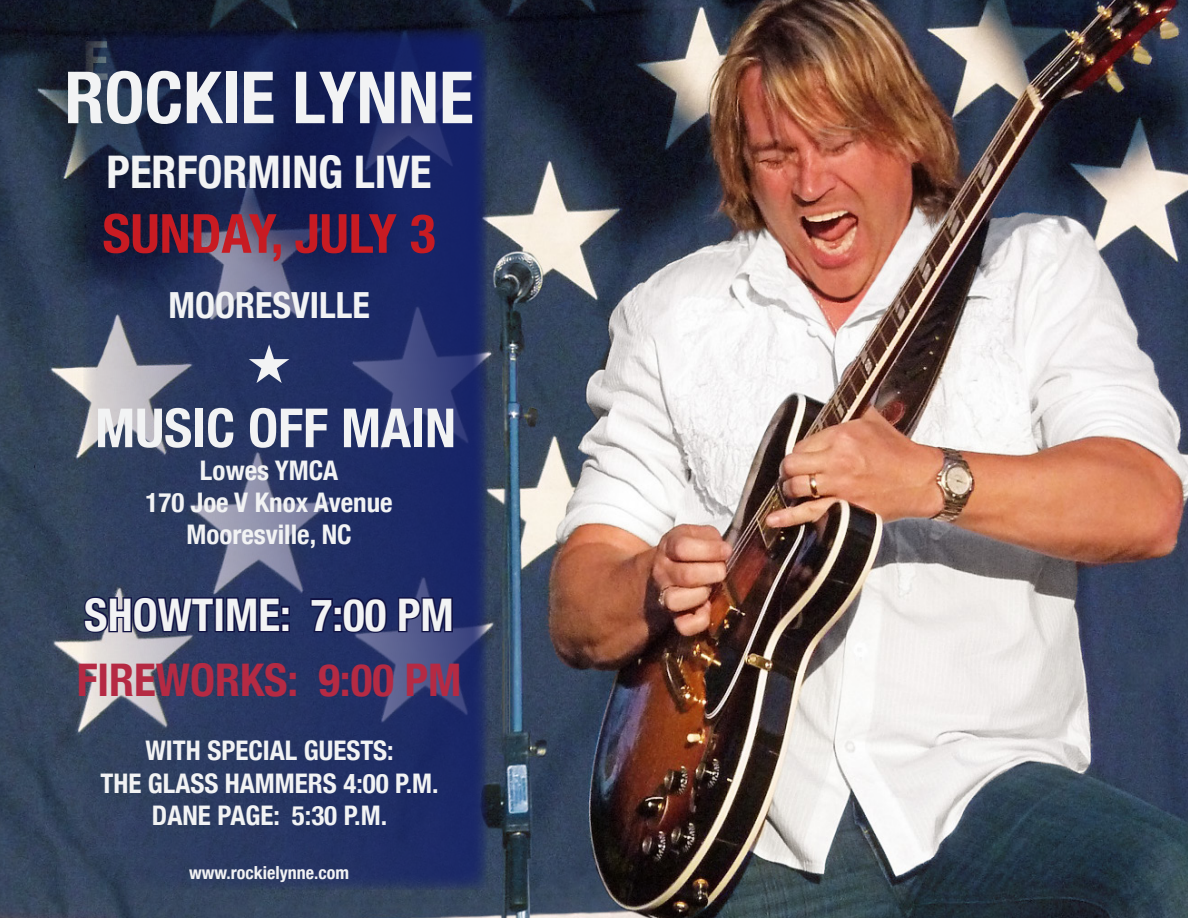
<style>
.page{position:relative;width:1188px;height:918px;background:#fff}
.page>*{position:absolute;margin:0;border:0;box-sizing:border-box;transform-origin:0 0}
.t1{font:700 condensed 72px "Helvetica Neue";color:#f2f3f4}
.t2{font:700 condensed 54px "Helvetica Neue";color:#f2f3f4}
.t3{font:700 condensed 54px "Helvetica Neue";color:#c81b22}
.t4{font:700 condensed 45px "Helvetica Neue";color:#f2f3f4}
.t5{font:700 condensed 45px "Helvetica Neue";color:#b52a43}
.t6{font:700 condensed 36px "Helvetica Neue";color:#f2f3f4}
.t7{font:700 condensed 27px "Helvetica Neue";color:#f2f3f4}
.t8{font:700 condensed 18px "Helvetica Neue";color:#f2f3f4}
</style>
<div class="page">
<img style="left:0;top:0;width:1188px;height:918px">
<svg style="left:83px;top:28px;width:405px;height:862px;background:#2c3865"></svg>
<svg style="left:82px;top:594px;width:134px;height:41px;background:#30365c"></svg>
<div style="left:215px;top:597px;width:9px;height:35px;border:3px solid #111243"></div>
<svg style="left:225px;top:595px;width:66px;height:39px;background:#1b2352"></svg>
<svg style="left:309px;top:595px;width:80px;height:40px;background:#1b2457"></svg>
<svg style="left:396px;top:595px;width:58px;height:39px;background:#24295e"></svg>
<div style="left:249px;top:344px;width:40px;height:39px;background:#233262"></div>
<h2 class="t2" style="left:83px;top:28px;width:27px">E</h2>
<p class="t1" style="left:64px;top:54px;width:411px">ROCKIE LYNNE</p>
<p class="t4" style="left:107px;top:145px;width:326px">PERFORMING LIVE</p>
<p class="t3" style="left:103px;top:201px;width:335px">SUNDAY, JULY 3</p>
<p class="t6" style="left:168px;top:283px;width:203px">MOORESVILLE</p>
<p class="t2" style="left:95px;top:395px;width:362px">MUSIC OFF MAIN</p>
<p class="t7" style="left:200px;top:454px;width:140px">Lowes YMCA</p>
<p class="t7" style="left:145px;top:486px;width:249px">170 Joe V Knox Avenue</p>
<p class="t7" style="left:186px;top:518px;width:167px">Mooresville, NC</p>
<p class="t4" style="left:84px;top:588px;width:371px">SHOWTIME: 7:00 PM</p>
<p class="t5" style="left:77px;top:652px;width:386px">FIREWORKS: 9:00 PM</p>
<p class="t7" style="left:145px;top:734px;width:250px">WITH SPECIAL GUESTS:</p>
<p class="t7" style="left:100px;top:767px;width:340px">THE GLASS HAMMERS 4:00 P.M.</p>
<p class="t7" style="left:152px;top:799px;width:237px">DANE PAGE: 5:30 P.M.</p>
<p class="t8" style="left:189px;top:862px;width:161px">www.rockielynne.com</p>
</div>
